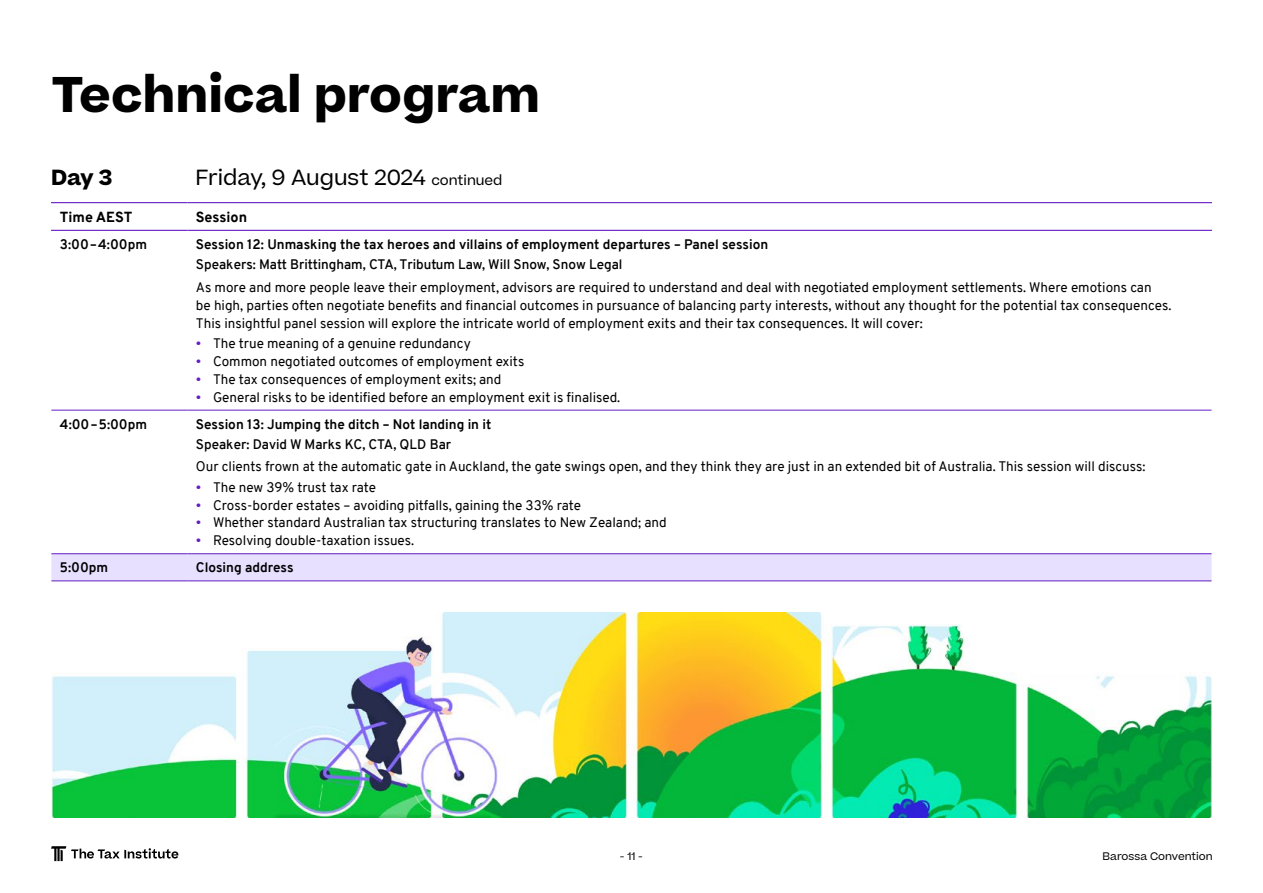
<style>
.page{position:relative;width:1263px;height:893px;background:#fff}
.page>*{position:absolute;margin:0;border:0;box-sizing:border-box;transform-origin:0 0}
.t1{font:700 48px "Beatrice";color:#000}
.t2{font:21px "Beatrice";color:#000}
.t3{font:700 21px "Beatrice";color:#000}
.t4{font:800 14.25px "Overpass";color:#000}
.t5{font:13.5px/18px "Overpass";color:#000}
.t6{font:700 13.5px "Overpass";color:#000}
.t7{font:600 13.5px "Overpass";color:#000}
.t8{font:10.5px "Beatrice";color:#000}
.s1{font-size:13.5px}
.s2{color:#641dc3}
</style>
<div class="page">
<div style="left:51px;top:554px;width:1160px;height:26px;background:#e7e0ff"></div>
<hr style="left:51px;top:553px;width:136px;height:1px;background:#641dc3">
<hr style="left:187px;top:553px;width:1024px;height:1px;background:#641dc3">
<hr style="left:51px;top:580px;width:136px;height:1px;background:#641dc3">
<hr style="left:187px;top:580px;width:1024px;height:1px;background:#641dc3">
<hr style="left:51px;top:202px;width:136px;height:1px;background:#641dc3">
<hr style="left:51px;top:410px;width:136px;height:1px;background:#641dc3">
<hr style="left:51px;top:230px;width:136px;height:1px;background:#641dc3">
<hr style="left:187px;top:202px;width:1025px;height:1px;background:#641dc3">
<hr style="left:187px;top:230px;width:1025px;height:1px;background:#641dc3">
<hr style="left:187px;top:410px;width:1024px;height:1px;background:#641dc3">
<img style="left:52px;top:612px;width:1159px;height:205px">
<svg style="left:51px;top:846px;width:127px;height:15px"></svg>
<h1 class="t1" style="left:51px;top:61px;width:490px">Technical program</h1>
<h2 class="t3" style="left:51px;top:163px;width:63px">Day 3</h2>
<h2 class="t2" style="left:196px;top:164px;width:308px">Friday, 9 August 2024 <span class="s1">continued</span></h2>
<p class="t4" style="left:60px;top:207px;width:74px">Time AEST</p>
<p class="t4" style="left:196px;top:207px;width:53px">Session</p>
<p class="t6" style="left:60px;top:235px;width:89px">3:00–4:00pm</p>
<p class="t6" style="left:196px;top:235px;width:574px">Session 12: Unmasking the tax heroes and villains of employment departures – Panel session</p>
<p class="t7" style="left:196px;top:255px;width:428px">Speakers: Matt Brittingham, CTA, Tributum Law, Will Snow, Snow Legal</p>
<p class="t5" style="left:196px;top:278px;width:977px">As more and more people leave their employment, advisors are required to understand and deal with negotiated employment settlements. Where emotions can<br>be high, parties often negotiate benefits and financial outcomes in pursuance of balancing party interests, without any thought for the potential tax consequences.<br>This insightful panel session will explore the intricate world of employment exits and their tax consequences. It will cover:</p>
<p class="t5" style="left:196px;top:335px;width:276px"><span class="s2">•</span> The true meaning of a genuine redundancy</p>
<p class="t5" style="left:196px;top:352px;width:330px"><span class="s2">•</span> Common negotiated outcomes of employment exits</p>
<p class="t5" style="left:196px;top:370px;width:307px"><span class="s2">•</span> The tax consequences of employment exits; and</p>
<p class="t5" style="left:196px;top:388px;width:426px"><span class="s2">•</span> General risks to be identified before an employment exit is finalised.</p>
<p class="t6" style="left:60px;top:414px;width:89px">4:00–5:00pm</p>
<p class="t6" style="left:196px;top:414px;width:297px">Session 13: Jumping the ditch – Not landing in it</p>
<p class="t7" style="left:196px;top:435px;width:257px">Speaker: David W Marks KC, CTA, QLD Bar</p>
<p class="t5" style="left:196px;top:457px;width:951px">Our clients frown at the automatic gate in Auckland, the gate swings open, and they think they are just in an extended bit of Australia. This session will discuss:</p>
<p class="t5" style="left:196px;top:478px;width:182px"><span class="s2">•</span> The new 39% trust tax rate</p>
<p class="t5" style="left:196px;top:496px;width:387px"><span class="s2">•</span> Cross-border estates – avoiding pitfalls, gaining the 33% rate</p>
<p class="t5" style="left:196px;top:514px;width:472px"><span class="s2">•</span> Whether standard Australian tax structuring translates to New Zealand; and</p>
<p class="t5" style="left:196px;top:532px;width:220px"><span class="s2">•</span> Resolving double-taxation issues.</p>
<p class="t6" style="left:60px;top:558px;width:50px">5:00pm</p>
<p class="t6" style="left:196px;top:558px;width:99px">Closing address</p>
<p class="t8" style="left:620px;top:849px;width:25px">- 11 -</p>
<p class="t8" style="left:1102px;top:849px;width:112px">Barossa Convention</p>
</div>
